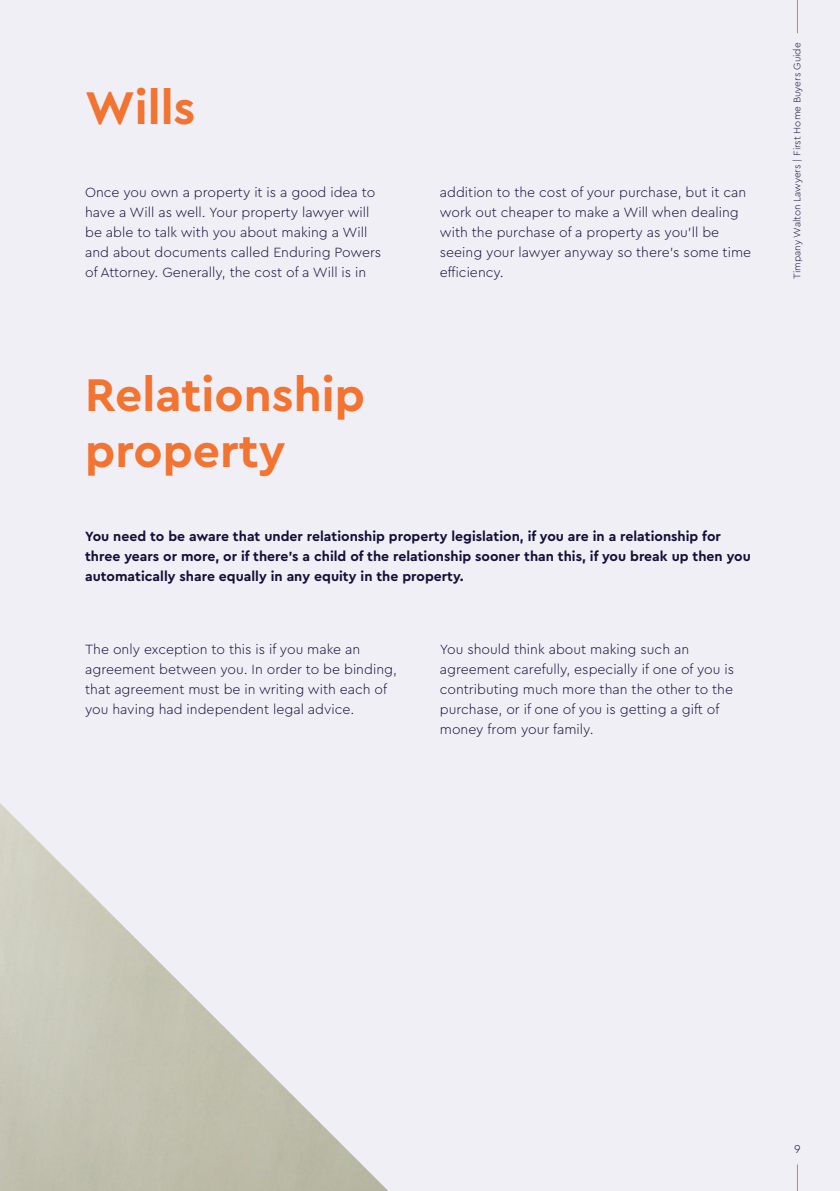
<style>
.page{position:relative;width:840px;height:1191px;background:#fff}
.page>*{position:absolute;margin:0;border:0;box-sizing:border-box;transform-origin:0 0}
.t1{font:700 48px/56px "Cera Pro";color:#f37331}
.t2{font:300 14px/20px "Cera Pro";color:#130f38}
.t3{font:700 14px/20px "Cera Pro";color:#130f38}
.t4{font:300 12px "Cera Pro";color:#130f38}
.t5{font:300 10px "Cera Pro";color:#130f38}
</style>
<div class="page">
<div style="left:0;top:0;width:839px;height:1191px;background:#f0eff6"></div>
<img style="left:0;top:803px;width:388px;height:388px">
<hr style="left:796px;top:0;width:1px;height:33px;background:#f37331">
<svg style="left:796px;top:1165px;width:1px;height:26px"></svg>
<p class="t1" style="left:85px;top:78px;width:112px">Wills</p>
<p class="t2" style="left:85px;top:182px;width:297px">Once you own a property it is a good idea to have a Will as well. Your property lawyer will be able to talk with you about making a Will and about documents called Enduring Powers of Attorney. Generally, the cost of a Will is in</p>
<p class="t2" style="left:439px;top:182px;width:312px">addition to the cost of your purchase, but it can work out cheaper to make a Will when dealing with the purchase of a property as you’ll be seeing your lawyer anyway so there’s some time efficiency.</p>
<p class="t1" style="left:85px;top:365px;width:281px">Relationship property</p>
<p class="t3" style="left:85px;top:525px;width:667px">You need to be aware that under relationship property legislation, if you are in a relationship for three years or more, or if there’s a child of the relationship sooner than this, if you break up then you automatically share equally in any equity in the property.</p>
<p class="t2" style="left:85px;top:639px;width:313px">The only exception to this is if you make an agreement between you. In order to be binding, that agreement must be in writing with each of you having had independent legal advice.</p>
<p class="t2" style="left:439px;top:639px;width:295px">You should think about making such an agreement carefully, especially if one of you is contributing much more than the other to the purchase, or if one of you is getting a gift of money from your family.</p>
<p class="t5" style="left:790px;top:279px;width:238px;rotate:-90deg">Timpany Walton Lawyers | First Home Buyers Guide</p>
<p class="t4" style="left:793px;top:1141px;width:8px">9</p>
</div>
